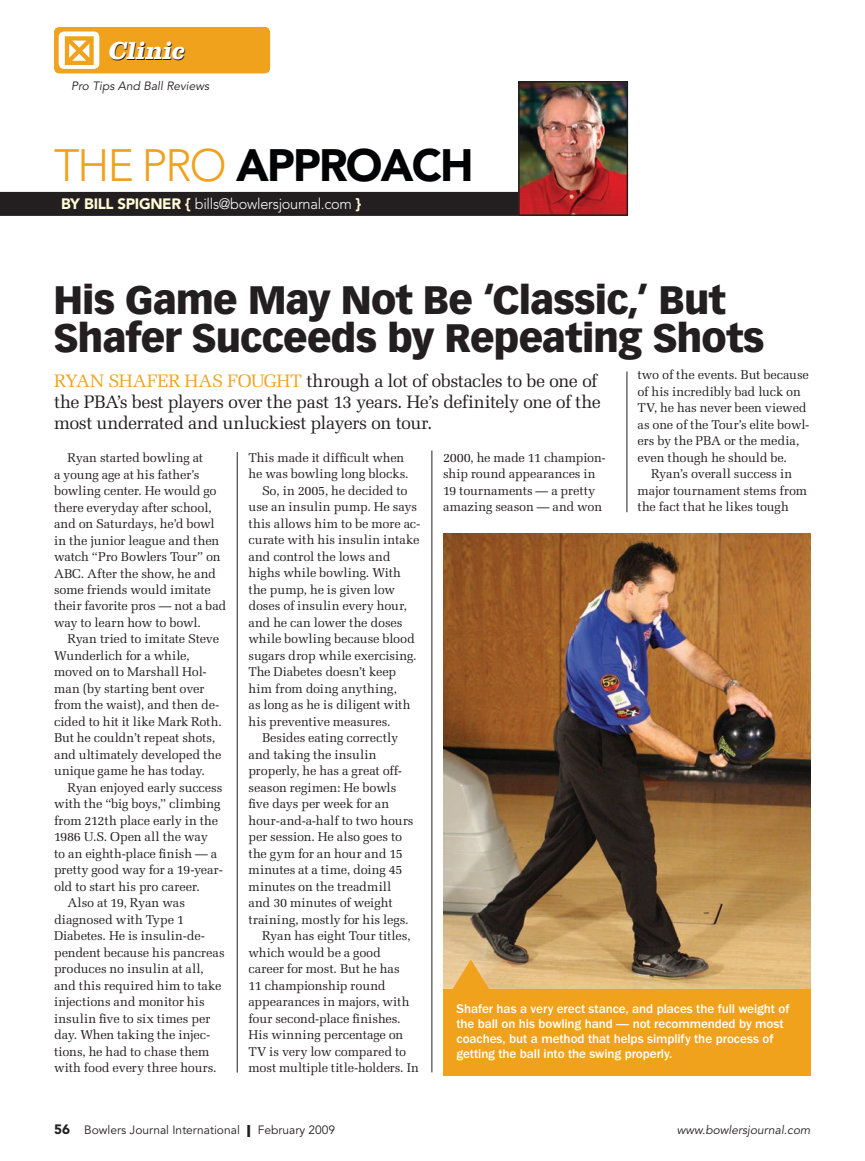
<style>
.page{position:relative;width:865px;height:1161px;background:#fff}
.page>*{position:absolute;margin:0;border:0;box-sizing:border-box;transform-origin:0 0}
.t1{font:900 45px "Avenir";letter-spacing:-.04em;color:#010203}
.t2{font:900 39px/37.5px "Vectora LH";letter-spacing:-.025em;color:#231f20}
.t3{font:italic 700 25.5px "Clarendon";color:#fff}
.t4{font:18px/21px "Melior";letter-spacing:-.025em;color:#231f20}
.t5{font:300 15px "Avenir";letter-spacing:-.02em;color:#fff}
.t6{font:500 13.2px/15px "Franklin Gothic";letter-spacing:-.005em;color:#fff}
.t7{font:12.75px/16.5px "Melior";letter-spacing:-.01em;color:#231f20}
.t8{font:12.75px "Melior";letter-spacing:.01em;color:#231f20}
.t9{font:italic 12px "Avenir";color:#231f20}
.t10{font:12px "Avenir";color:#231f20}
.s1{font-weight:300;color:#f0a21d}
.s2{font-weight:900;color:#fffbd6}
.s3{color:#f0a21d}
.s4{font-weight:900;font-size:13.5px}
.s5{font-weight:900}
</style>
<div class="page">
<hr style="left:237px;top:452px;width:1px;height:620px;background:#231f20">
<hr style="left:431px;top:451px;width:1px;height:621px;background:#231f20">
<hr style="left:626px;top:371px;width:1px;height:141px;background:#231f20">
<div style="left:0;top:192px;width:604px;height:24px;background:#231f20"></div>
<img style="left:521px;top:84px;width:104px;height:129px">
<div style="left:518px;top:81px;width:110px;height:135px;border:2px solid #231f20"></div>
<img style="left:443px;top:534px;width:367px;height:456px">
<div style="left:443px;top:990px;width:367px;height:86px;background:#f0a21d"></div>
<svg style="left:451px;top:959px;width:39px;height:31px"></svg>
<div style="left:54px;top:27px;width:216px;height:46px;background:#f0a21d;border-radius:5px"></div>
<div style="left:59px;top:32px;width:40px;height:37px;background:#fff;border-radius:5px"></div>
<svg style="left:61px;top:36px;width:36px;height:33px"></svg>
<p class="t3" style="left:107px;top:42px;width:82px">Clinic</p>
<p class="t9" style="left:71px;top:81px;width:139px">Pro Tips And Ball Reviews</p>
<p class="t1" style="left:54px;top:147px;width:421px"><span class="s1">THE PRO</span> APPROACH</p>
<p class="t5" style="left:61px;top:198px;width:302px"><span class="s2">BY BILL SPIGNER {</span> bills@bowlersjournal.com <span class="s2">}</span></p>
<p class="t2" style="left:53px;top:284px;width:712px">His Game May Not Be ‘Classic,’ But<br>Shafer Succeeds by Repeating Shots</p>
<p class="t7" style="left:637px;top:368px;width:173px">two of the events. But because</p>
<p class="t7" style="left:637px;top:384px;width:165px">of his incredibly bad luck on</p>
<p class="t7" style="left:637px;top:401px;width:171px">TV, he has never been viewed</p>
<p class="t7" style="left:637px;top:417px;width:173px">as one of the Tour’s elite bowl-</p>
<p class="t7" style="left:637px;top:434px;width:163px">ers by the PBA or the media,</p>
<p class="t7" style="left:637px;top:450px;width:151px">even though he should be.</p>
<p class="t7" style="left:651px;top:467px;width:143px">Ryan’s overall success in</p>
<p class="t7" style="left:637px;top:483px;width:171px">major tournament stems from</p>
<p class="t7" style="left:637px;top:500px;width:153px">the fact that he likes tough</p>
<p class="t4" style="left:54px;top:372px;width:548px"><span class="s3">RYAN SHAFER HAS FOUGHT</span> through a lot of obstacles to be one of the PBA’s best players over the past 13 years. He’s definitely one of the most underrated and unluckiest players on tour.</p>
<p class="t7" style="left:443px;top:450px;width:164px">2000, he made 11 champion&shy;ship round appearances in<br>19 tournaments — a pretty amazing season — and won</p>
<p class="t7" style="left:248px;top:451px;width:157px">This made it difficult when</p>
<p class="t7" style="left:248px;top:467px;width:162px">he was bowling long blocks.</p>
<p class="t7" style="left:262px;top:484px;width:147px">So, in 2005, he decided to</p>
<p class="t7" style="left:248px;top:500px;width:170px">use an insulin pump. He says</p>
<p class="t7" style="left:248px;top:517px;width:173px">this allows him to be more ac-</p>
<p class="t7" style="left:248px;top:533px;width:172px">curate with his insulin intake</p>
<p class="t7" style="left:248px;top:550px;width:143px">and control the lows and</p>
<p class="t7" style="left:248px;top:566px;width:154px">highs while bowling. With</p>
<p class="t7" style="left:248px;top:583px;width:148px">the pump, he is given low</p>
<p class="t7" style="left:248px;top:599px;width:160px">doses of insulin every hour,</p>
<p class="t7" style="left:248px;top:616px;width:155px">and he can lower the doses</p>
<p class="t7" style="left:248px;top:632px;width:168px">while bowling because blood</p>
<p class="t7" style="left:248px;top:649px;width:170px">sugars drop while exercising.</p>
<p class="t7" style="left:248px;top:665px;width:149px">The Diabetes doesn’t keep</p>
<p class="t8" style="left:248px;top:683px;width:150px">him from doing anything,</p>
<p class="t7" style="left:248px;top:698px;width:163px">as long as he is diligent with</p>
<p class="t7" style="left:248px;top:715px;width:144px">his preventive measures.</p>
<p class="t7" style="left:262px;top:731px;width:138px">Besides eating correctly</p>
<p class="t8" style="left:248px;top:749px;width:130px">and taking the insulin</p>
<p class="t7" style="left:248px;top:764px;width:155px">properly, he has a great off-</p>
<p class="t7" style="left:248px;top:781px;width:149px">season regimen: He bowls</p>
<p class="t7" style="left:248px;top:797px;width:142px">five days per week for an</p>
<p class="t7" style="left:248px;top:814px;width:167px">hour-and-a-half to two hours</p>
<p class="t7" style="left:248px;top:830px;width:155px">per session. He also goes to</p>
<p class="t7" style="left:248px;top:847px;width:156px">the gym for an hour and 15</p>
<p class="t7" style="left:248px;top:863px;width:155px">minutes at a time, doing 45</p>
<p class="t7" style="left:248px;top:880px;width:144px">minutes on the treadmill</p>
<p class="t7" style="left:248px;top:896px;width:146px">and 30 minutes of weight</p>
<p class="t7" style="left:248px;top:913px;width:162px">training, mostly for his legs.</p>
<p class="t7" style="left:262px;top:929px;width:150px">Ryan has eight Tour titles,</p>
<p class="t7" style="left:248px;top:946px;width:134px">which would be a good</p>
<p class="t7" style="left:248px;top:962px;width:153px">career for most. But he has</p>
<p class="t7" style="left:248px;top:978px;width:139px">11 championship round</p>
<p class="t7" style="left:248px;top:995px;width:162px">appearances in majors, with</p>
<p class="t7" style="left:248px;top:1011px;width:154px">four second-place finishes.</p>
<p class="t7" style="left:248px;top:1028px;width:156px">His winning percentage on</p>
<p class="t7" style="left:248px;top:1044px;width:159px">TV is very low compared to</p>
<p class="t7" style="left:248px;top:1061px;width:172px">most multiple title-holders. In</p>
<p class="t7" style="left:67px;top:451px;width:137px">Ryan started bowling at</p>
<p class="t7" style="left:54px;top:467px;width:147px">a young age at his father’s</p>
<p class="t7" style="left:54px;top:484px;width:164px">bowling center. He would go</p>
<p class="t7" style="left:54px;top:500px;width:159px">there everyday after school,</p>
<p class="t7" style="left:54px;top:517px;width:162px">and on Saturdays, he’d bowl</p>
<p class="t7" style="left:54px;top:533px;width:167px">in the junior league and then</p>
<p class="t7" style="left:54px;top:550px;width:168px">watch “Pro Bowlers Tour” on</p>
<p class="t7" style="left:54px;top:566px;width:163px">ABC. After the show, he and</p>
<p class="t7" style="left:54px;top:583px;width:158px">some friends would imitate</p>
<p class="t7" style="left:54px;top:599px;width:174px">their favorite pros — not a bad</p>
<p class="t7" style="left:54px;top:616px;width:149px">way to learn how to bowl.</p>
<p class="t7" style="left:67px;top:632px;width:153px">Ryan tried to imitate Steve</p>
<p class="t7" style="left:54px;top:649px;width:137px">Wunderlich for a while,</p>
<p class="t7" style="left:54px;top:665px;width:154px">moved on to Marshall Hol-</p>
<p class="t7" style="left:54px;top:682px;width:152px">man (by starting bent over</p>
<p class="t7" style="left:54px;top:698px;width:167px">from the waist), and then de-</p>
<p class="t7" style="left:54px;top:715px;width:169px">cided to hit it like Mark Roth.</p>
<p class="t7" style="left:54px;top:731px;width:163px">But he couldn’t repeat shots,</p>
<p class="t7" style="left:54px;top:748px;width:169px">and ultimately developed the</p>
<p class="t7" style="left:54px;top:764px;width:152px">unique game he has today.</p>
<p class="t7" style="left:67px;top:781px;width:156px">Ryan enjoyed early success</p>
<p class="t7" style="left:54px;top:797px;width:168px">with the “big boys,” climbing</p>
<p class="t7" style="left:54px;top:814px;width:166px">from 212th place early in the</p>
<p class="t7" style="left:54px;top:830px;width:155px">1986 U.S. Open all the way</p>
<p class="t7" style="left:54px;top:847px;width:165px">to an eighth-place finish — a</p>
<p class="t7" style="left:54px;top:863px;width:170px">pretty good way for a 19-year-</p>
<p class="t7" style="left:54px;top:880px;width:147px">old to start his pro career.</p>
<p class="t7" style="left:67px;top:896px;width:119px">Also at 19, Ryan was</p>
<p class="t7" style="left:54px;top:913px;width:132px">diagnosed with Type 1</p>
<p class="t7" style="left:54px;top:929px;width:153px">Diabetes. He is insulin-de-</p>
<p class="t7" style="left:54px;top:946px;width:172px">pendent because his pancreas</p>
<p class="t7" style="left:54px;top:962px;width:151px">produces no insulin at all,</p>
<p class="t7" style="left:54px;top:979px;width:169px">and this required him to take</p>
<p class="t7" style="left:54px;top:995px;width:152px">injections and monitor his</p>
<p class="t7" style="left:54px;top:1012px;width:158px">insulin five to six times per</p>
<p class="t7" style="left:54px;top:1028px;width:158px">day. When taking the injec-</p>
<p class="t7" style="left:54px;top:1045px;width:157px">tions, he had to chase them</p>
<p class="t7" style="left:54px;top:1061px;width:164px">with food every three hours.</p>
<p class="t6" style="left:456px;top:1002px;width:334px">Shafer has a very erect stance, and places the full weight of the ball on his bowling hand — not recommended by most coaches, but a method that helps simplify the process of getting the ball into the swing properly.</p>
<p class="t10" style="left:54px;top:1125px;width:283px"><span class="s4">56</span> Bowlers Journal International <span class="s5">|</span> February 2009</p>
<p class="t9" style="left:676px;top:1125px;width:135px">www.bowlersjournal.com</p>
</div>
